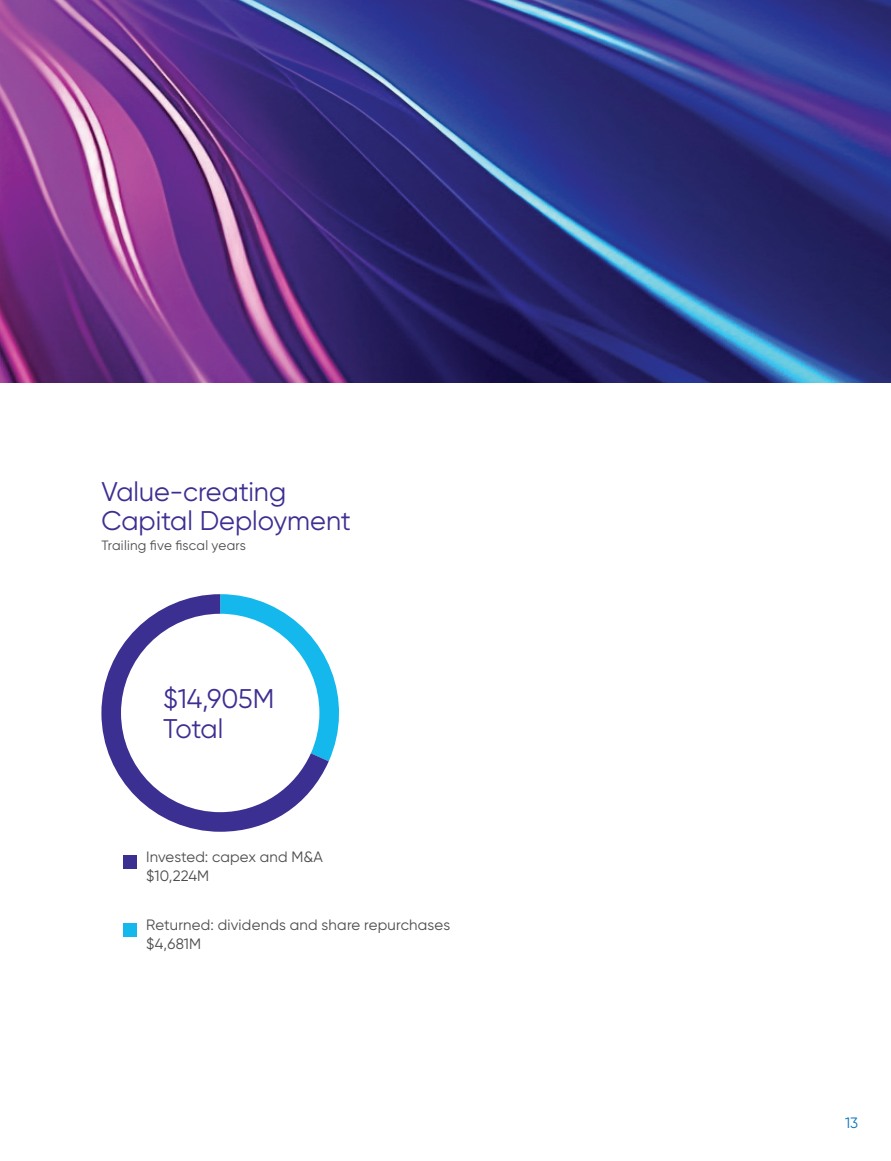
<style>
.page{position:relative;width:891px;height:1161px;background:#fff}
.page>*{position:absolute;margin:0;border:0;box-sizing:border-box;transform-origin:0 0}
.t1{font:27px/29.2px "Ggwryw Cencora Gilroy Regular";color:#3c2f92}
.t2{font:15px/19.5px "Ggwryw Cencora Gilroy Regular";letter-spacing:.01em;color:#4b4c4d}
.t3{font:15px "Ggwryw Cencora Gilroy Regular";color:#1074bc}
.t4{font:13.5px "Ggwryw Cencora Gilroy Regular";letter-spacing:.015em;color:#4b4c4d}
</style>
<div class="page">
<img style="left:0;top:0;width:891px;height:383px">
<svg style="left:329px;top:665px;width:10px;height:96px"></svg>
<svg style="left:101px;top:594px;width:228px;height:238px"></svg>
<div style="left:123px;top:855px;width:14px;height:14px;background:#3c2f92"></div>
<div style="left:123px;top:923px;width:14px;height:14px;background:#15b8ec"></div>
<h1 class="t1" style="left:101px;top:477px;width:251px">Value-creating<br>Capital Deployment</h1>
<p class="t4" style="left:101px;top:537px;width:146px">Trailing five fiscal years</p>
<h1 class="t1" style="left:163px;top:684px;width:113px">$14,905M<br>Total</h1>
<p class="t2" style="left:146px;top:847px;width:178px">Invested: capex and M&amp;A $10,224M</p>
<p class="t2" style="left:146px;top:915px;width:306px">Returned: dividends and share repurchases $4,681M</p>
<p class="t3" style="left:845px;top:1114px;width:14px">13</p>
</div>
